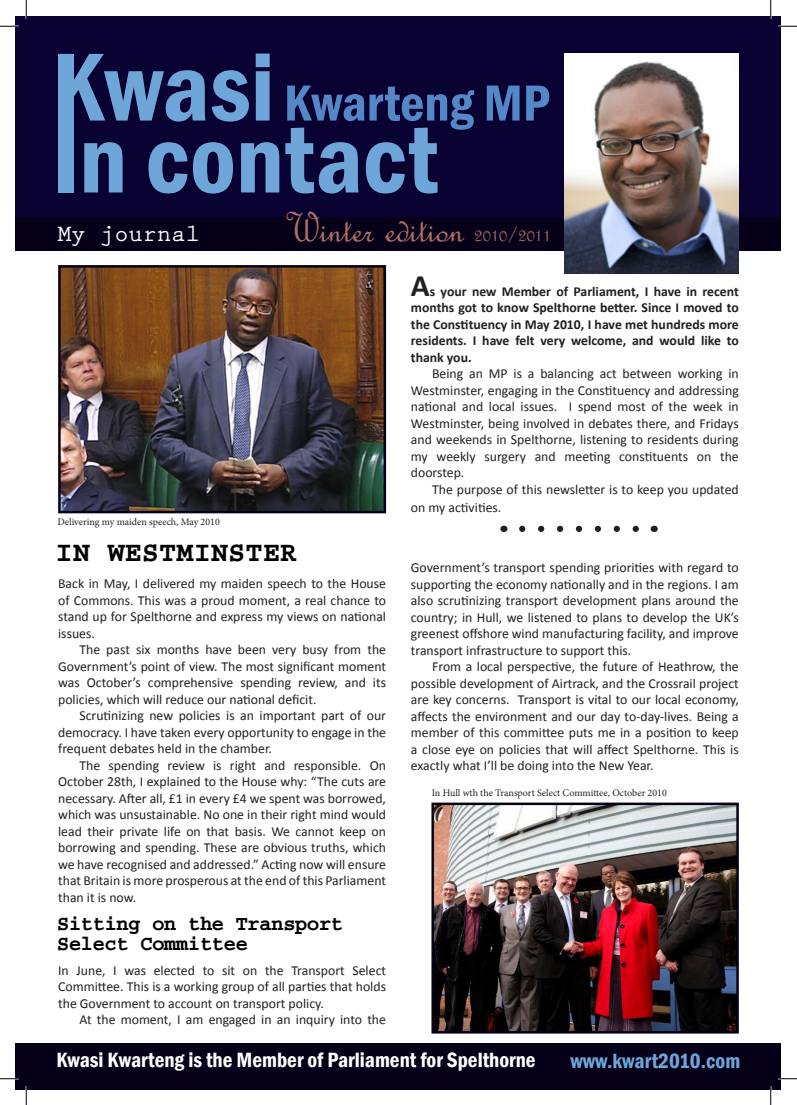
<style>
.page{position:relative;width:797px;height:1105px;background:#fff}
.page>*{position:absolute;margin:0;border:0;box-sizing:border-box;transform-origin:0 0}
.t1{font:600 condensed 100px "Franklin Gothic";color:#6ea6d9}
.t2{font:600 condensed 52.5px "Franklin Gothic";color:#5487c6}
.t3{font:43.75px "French Script";color:#ae7067}
.t4{font:700 31.25px "Calibri";color:#231f20}
.t5{font:700 28.75px "Courier";color:#000}
.t6{font:700 23.75px "Prestige Elite Std";color:#fff}
.t7{font:600 condensed 21.25px "Franklin Gothic";color:#fff}
.t8{font:700 21.25px/20.5px "Courier";letter-spacing:-.04em;color:#000}
.t9{font:600 condensed 21.25px "Franklin Gothic";color:#6ea6d9}
.t10{font:13.75px/16.5px "Calibri";color:#231f20;text-align:justify}
.t11{font:700 13.75px/16.5px "Calibri";color:#231f20;text-align:justify}
.t12{font:10px "Minion Pro";color:#231f20}
.s1{font-size:100px;color:#6ea6d9}
.s2{font-size:22.5px}
</style>
<div class="page">
<div style="left:16px;top:16px;width:765px;height:202px;background:#090131"></div>
<div style="left:16px;top:218px;width:765px;height:33px;background:#060019"></div>
<div style="left:16px;top:1043px;width:765px;height:46px;background:#060019"></div>
<svg style="left:522px;top:526px;width:117px;height:6px"></svg>
<div style="left:58px;top:54px;width:15px;height:138px;background:#6ea6d9"></div>
<img style="left:61px;top:268px;width:322px;height:242px">
<div style="left:58px;top:265px;width:328px;height:248px;border:2px solid #060019"></div>
<img style="left:434px;top:806px;width:301px;height:224px">
<div style="left:431px;top:803px;width:307px;height:230px;border:2px solid #060019"></div>
<img style="left:564px;top:53px;width:174px;height:221px">
<svg style="left:0;top:25px;width:19px;height:2px"></svg>
<svg style="left:778px;top:25px;width:19px;height:2px"></svg>
<svg style="left:0;top:1078px;width:19px;height:1px"></svg>
<svg style="left:778px;top:1078px;width:19px;height:1px"></svg>
<svg style="left:25px;top:0;width:2px;height:19px"></svg>
<svg style="left:25px;top:1086px;width:2px;height:19px"></svg>
<svg style="left:770px;top:0;width:1px;height:19px"></svg>
<svg style="left:770px;top:1086px;width:1px;height:19px"></svg>
<p class="t2" style="left:52px;top:68px;width:499px"><span class="s1">Kwasi</span> Kwarteng MP</p>
<p class="t1" style="left:52px;top:92px;width:387px">In contact</p>
<p class="t6" style="left:57px;top:221px;width:144px">My journal</p>
<p class="t12" style="left:57px;top:515px;width:164px">Delivering my maiden speech, May 2010</p>
<p class="t3" style="left:285px;top:201px;width:268px">Winter edition <span class="s2">2010/2011</span></p>
<p class="t4" style="left:411px;top:266px;width:20px">A</p>
<p class="t11" style="left:411px;top:282px;width:329px;text-indent:19px">s your new Member of Parliament, I have in recent months got to know Spelthorne better. Since I moved to the Constituency in May 2010, I have met hundreds more residents. I have felt very welcome, and would like to thank you.</p>
<p class="t10" style="left:411px;top:365px;width:329px;text-indent:21px">Being an MP is a balancing act between working in Westminster, engaging in the Constituency and addressing national and local issues. I spend most of the week in Westminster, being involved in debates there, and Fridays and weekends in Spelthorne, listening to residents during my weekly surgery and meeting constituents on the doorstep.</p>
<p class="t10" style="left:411px;top:480px;width:329px;line-height:18px;text-indent:21px">The purpose of this newsletter is to keep you updated on my activities.</p>
<p class="t5" style="left:56px;top:536px;width:243px">IN WESTMINSTER</p>
<p class="t10" style="left:58px;top:575px;width:329px">Back in May, I delivered my maiden speech to the House of Commons. This was a proud moment, a real chance to stand up for Spelthorne and express my views on national issues.</p>
<p class="t10" style="left:58px;top:641px;width:329px;text-indent:21px">The past six months have been very busy from the Government’s point of view. The most significant moment was October’s comprehensive spending review, and its policies, which will reduce our national deficit.</p>
<p class="t10" style="left:58px;top:707px;width:329px;text-indent:21px">Scrutinizing new policies is an important part of our democracy. I have taken every opportunity to engage in the frequent debates held in the chamber.</p>
<p class="t10" style="left:58px;top:756px;width:329px;text-indent:21px">The spending review is right and responsible. On October 28th, I explained to the House why: “The cuts are necessary. After all, £1 in every £4 we spent was borrowed, which was unsustainable. No one in their right mind would lead their private life on that basis. We cannot keep on borrowing and spending. These are obvious truths, which we have recognised and addressed.” Acting now will ensure that Britain is more prosperous at the end of this Parliament than it is now.</p>
<p class="t8" style="left:57px;top:913px;width:288px">Sitting on the Transport<br>Select Committee</p>
<p class="t10" style="left:58px;top:961px;width:329px">In June, I was elected to sit on the Transport Select Committee. This is a working group of all parties that holds the Government to account on transport policy.</p>
<p class="t10" style="left:79px;top:1011px;width:308px">At the moment, I am engaged in an inquiry into the</p>
<p class="t10" style="left:411px;top:559px;width:329px">Government’s transport spending priorities with regard to supporting the economy nationally and in the regions. I am also scrutinizing transport development plans around the country; in Hull, we listened to plans to develop the UK’s greenest offshore wind manufacturing facility, and improve transport infrastructure to support this.</p>
<p class="t10" style="left:411px;top:658px;width:329px;text-indent:21px">From a local perspective, the future of Heathrow, the possible development of Airtrack, and the Crossrail project are key concerns. Transport is vital to our local economy, affects the environment and our day to-day-lives. Being a member of this committee puts me in a position to keep a close eye on policies that will affect Spelthorne. This is exactly what I’ll be doing into the New Year.</p>
<p class="t12" style="left:432px;top:786px;width:237px">In Hull wth the Transport Select Committee, October 2010</p>
<p class="t7" style="left:56px;top:1046px;width:481px">Kwasi Kwarteng is the Member of Parliament for Spelthorne</p>
<p class="t9" style="left:570px;top:1046px;width:171px">www.kwart2010.com</p>
</div>
